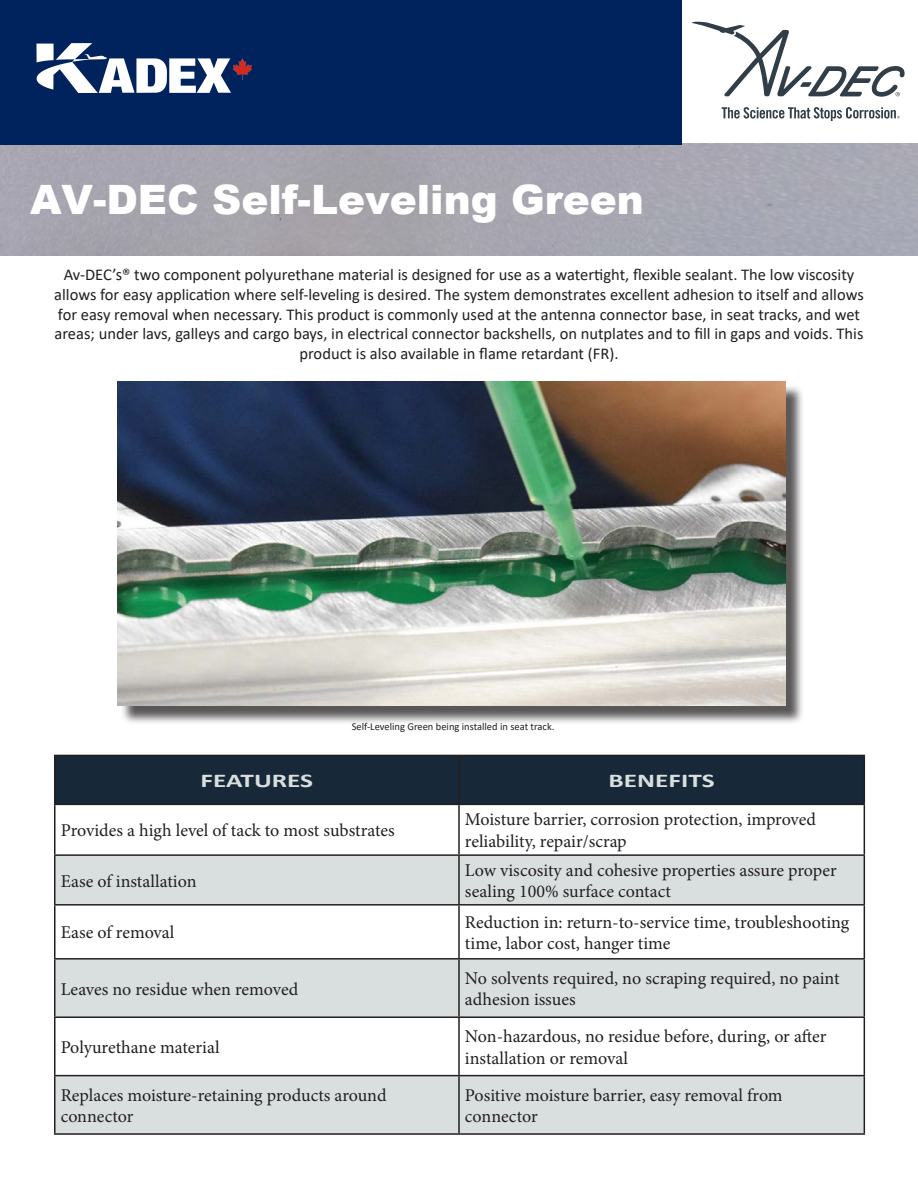
<style>
.page{position:relative;width:918px;height:1188px;background:#fff}
.page>*{position:absolute;margin:0;border:0;box-sizing:border-box;transform-origin:0 0}
.t1{font:900 40.5px "Arial";color:#fff}
.t2{font:700 19.5px "Calibri";color:#d9dfdf;scale:1.4 1}
.t3{font:18px/21.6px "Minion Pro";color:#231f20}
.t4{font:16.5px/19.8px "Calibri";color:#231f20;text-align:center}
.t5{font:10.5px "Calibri";color:#231f20}
</style>
<div class="page">
<svg style="left:692px;top:22px;width:213px;height:75px"></svg>
<svg style="left:722px;top:107px;width:178px;height:14px"></svg>
<div style="left:56px;top:756px;width:808px;height:48px;background:#172938"></div>
<svg style="left:56px;top:856px;width:808px;height:277px;fill:#d9dfdf"></svg>
<svg style="left:56px;top:1018px;width:808px;height:57px"></svg>
<hr style="left:54px;top:755px;width:405px;height:1px;background:#231f20">
<hr style="left:54px;top:756px;width:2px;height:48px;background:#231f20">
<hr style="left:459px;top:755px;width:406px;height:1px;background:#231f20">
<hr style="left:458px;top:756px;width:2px;height:48px;background:#231f20">
<hr style="left:864px;top:756px;width:1px;height:48px;background:#231f20">
<hr style="left:54px;top:804px;width:405px;height:1px;background:#231f20">
<hr style="left:54px;top:805px;width:2px;height:49px;background:#231f20">
<hr style="left:459px;top:804px;width:406px;height:1px;background:#231f20">
<hr style="left:458px;top:805px;width:2px;height:49px;background:#231f20">
<hr style="left:864px;top:805px;width:1px;height:49px;background:#231f20">
<hr style="left:54px;top:854px;width:405px;height:2px;background:#231f20">
<hr style="left:54px;top:856px;width:2px;height:48px;background:#231f20">
<hr style="left:459px;top:854px;width:406px;height:2px;background:#231f20">
<hr style="left:458px;top:856px;width:2px;height:48px;background:#231f20">
<hr style="left:864px;top:856px;width:1px;height:48px;background:#231f20">
<hr style="left:54px;top:904px;width:405px;height:2px;background:#231f20">
<hr style="left:54px;top:906px;width:2px;height:52px;background:#231f20">
<hr style="left:459px;top:904px;width:406px;height:2px;background:#231f20">
<hr style="left:458px;top:906px;width:2px;height:52px;background:#231f20">
<hr style="left:864px;top:906px;width:1px;height:52px;background:#231f20">
<hr style="left:54px;top:958px;width:405px;height:2px;background:#231f20">
<hr style="left:54px;top:960px;width:2px;height:56px;background:#231f20">
<hr style="left:459px;top:958px;width:406px;height:2px;background:#231f20">
<hr style="left:458px;top:960px;width:2px;height:56px;background:#231f20">
<hr style="left:864px;top:960px;width:1px;height:56px;background:#231f20">
<hr style="left:54px;top:1016px;width:405px;height:2px;background:#231f20">
<hr style="left:54px;top:1018px;width:2px;height:57px;background:#231f20">
<hr style="left:459px;top:1016px;width:406px;height:2px;background:#231f20">
<hr style="left:458px;top:1018px;width:2px;height:57px;background:#231f20">
<hr style="left:864px;top:1018px;width:1px;height:57px;background:#231f20">
<hr style="left:54px;top:1075px;width:405px;height:1px;background:#231f20">
<hr style="left:54px;top:1076px;width:2px;height:57px;background:#231f20">
<hr style="left:459px;top:1075px;width:406px;height:1px;background:#231f20">
<hr style="left:458px;top:1076px;width:2px;height:57px;background:#231f20">
<hr style="left:864px;top:1076px;width:1px;height:57px;background:#231f20">
<hr style="left:54px;top:1133px;width:405px;height:2px;background:#231f20">
<hr style="left:459px;top:1133px;width:406px;height:2px;background:#231f20">
<div style="left:120px;top:384px;width:685px;height:341px;background:#231f20;opacity:.75"></div>
<img style="left:118px;top:382px;width:668px;height:324px">
<img style="left:1px;top:144px;width:916px;height:112px">
<div style="left:0;top:1px;width:681px;height:143px;background:#00235d"></div>
<img style="left:36px;top:43px;width:216px;height:50px">
<h1 class="t1" style="left:30px;top:170px;width:615px">AV-DEC Self-Leveling Green</h1>
<p class="t4" style="left:54px;top:264px;width:811px">Av-DEC’s® two component polyurethane material is designed for use as a watertight, flexible sealant. The low viscosity allows for easy application where self-leveling is desired. The system demonstrates excellent adhesion to itself and allows for easy removal when necessary. This product is commonly used at the antenna connector base, in seat tracks, and wet areas; under lavs, galleys and cargo bays, in electrical connector backshells, on nutplates and to fill in gaps and voids. This product is also available in flame retardant (FR).</p>
<p class="t5" style="left:352px;top:719px;width:204px">Self-Leveling Green being installed in seat track.</p>
<p class="t2" style="left:201px;top:767px;width:82px">FEATURES</p>
<p class="t2" style="left:609px;top:767px;width:77px">BENEFITS</p>
<p class="t3" style="left:61px;top:820px;width:335px">Provides a high level of tack to most substrates</p>
<p class="t3" style="left:465px;top:809px;width:353px">Moisture barrier, corrosion protection, improved reliability, repair/scrap</p>
<p class="t3" style="left:61px;top:870px;width:137px">Ease of installation</p>
<p class="t3" style="left:465px;top:859px;width:373px">Low viscosity and cohesive properties assure proper sealing 100% surface contact</p>
<p class="t3" style="left:61px;top:922px;width:115px">Ease of removal</p>
<p class="t3" style="left:465px;top:911px;width:386px">Reduction in: return-to-service time, troubleshooting time, labor cost, hanger time</p>
<p class="t3" style="left:61px;top:978px;width:239px">Leaves no residue when removed</p>
<p class="t3" style="left:465px;top:967px;width:376px">No solvents required, no scraping required, no paint adhesion issues</p>
<p class="t3" style="left:61px;top:1037px;width:160px">Polyurethane material</p>
<p class="t3" style="left:465px;top:1026px;width:363px">Non-hazardous, no residue before, during, or after installation or removal</p>
<p class="t3" style="left:61px;top:1084px;width:327px">Replaces moisture-retaining products around connector</p>
<p class="t3" style="left:465px;top:1084px;width:319px">Positive moisture barrier, easy removal from connector</p>
</div>
